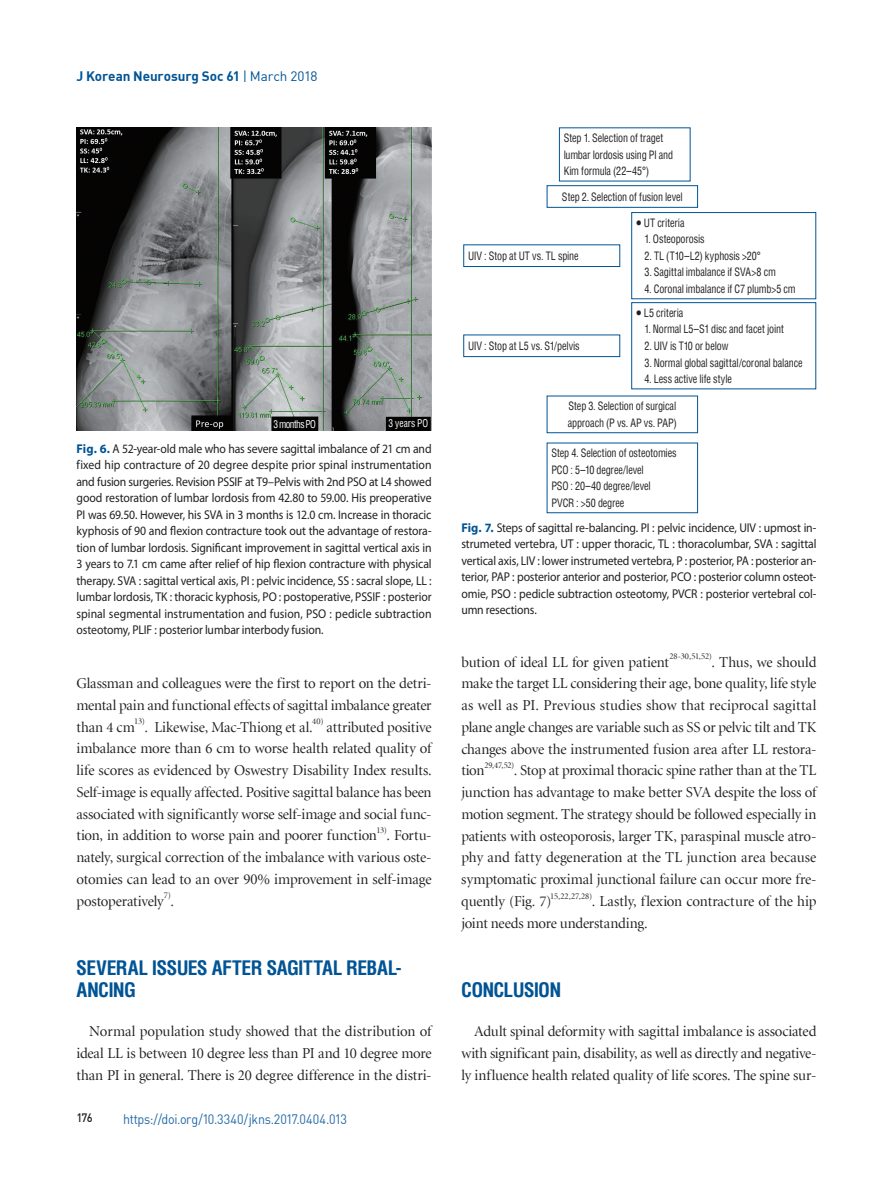
<style>
.page{position:relative;width:893px;height:1191px;background:#fff}
.page>*{position:absolute;margin:0;border:0;box-sizing:border-box;transform-origin:0 0}
.t1{font:700 condensed 19.5px/21.8px "Helvetica";letter-spacing:-.03em;color:#005495}
.t2{font:15px/21.8px "Minion LT Display";letter-spacing:-.01em;color:#231f20;text-align:justify}
.t3{font:13.5px "DIN";letter-spacing:-.02em;color:#2369a5;scale:.93 1}
.t4{font:700 13.5px "DIN";letter-spacing:-.005em;color:#005495}
.t5{font:12.75px/16.5px "Myriad Pro";letter-spacing:-.01em;color:#231f20;text-align:justify;scale:.92 1}
.t6{font:12px "Dinmed";color:#231f20;scale:.93 1}
.t7{font:condensed 11.25px/16.5px "Helvetica";letter-spacing:-.01em;color:#231f20;scale:.9 1}
.t8{font:condensed 10.5px "Helvetica";letter-spacing:-.05em;color:#fff;scale:.9 1}
.t9{font:8.7px "Minion LT Display";letter-spacing:-.015em;color:#231f20}
.s1{font-weight:400}
.s2{font-weight:700;color:#005495}
.s3{font-family:"Times New Roman";font-stretch:normal}
</style>
<div class="page">
<div style="left:631px;top:212px;width:185px;height:87px;border:1px solid #005495"></div>
<div style="left:631px;top:302px;width:185px;height:87px;border:1px solid #005495"></div>
<div style="left:547px;top:185px;width:151px;height:22px;border:1px solid #005495"></div>
<div style="left:547px;top:396px;width:151px;height:37px;border:1px solid #005495"></div>
<div style="left:463px;top:245px;width:157px;height:22px;border:1px solid #005495"></div>
<div style="left:463px;top:335px;width:157px;height:22px;border:1px solid #005495"></div>
<img style="left:77px;top:128px;width:355px;height:302px">
<p class="t4" style="left:76px;top:68px;width:243px">J Korean Neurosurg Soc 61 <span class="s1">| March 2018</span></p>
<p class="t8" style="left:273px;top:417px;width:49px">3 months PO</p>
<p class="t8" style="left:388px;top:417px;width:46px">3 years PO</p>
<p class="t5" style="left:77px;top:440px;width:388px"><span class="s2">Fig. 6.</span> A 52-year-old male who has severe sagittal imbalance of 21 cm and fixed hip contracture of 20 degree despite prior spinal instrumentation and fusion surgeries. Revision PSSIF at T9–Pelvis with 2nd PSO at L4 showed good restoration of lumbar lordosis from 42.80 to 59.00. His preoperative PI was 69.50. However, his SVA in 3 months is 12.0 cm. Increase in thoracic kyphosis of 90 and flexion contracture took out the advantage of restora&shy;tion of lumbar lordosis. Significant improvement in sagittal vertical axis in 3 years to 7.1 cm came after relief of hip flexion contracture with physical therapy. SVA : sagittal vertical axis, PI : pelvic incidence, SS : sacral slope, LL : lumbar lordosis, TK : thoracic kyphosis, PO : postoperative, PSSIF : posterior spinal segmental instrumentation and fusion, PSO : pedicle subtraction osteotomy, PLIF : posterior lumbar interbody fusion.</p>
<p class="t2" style="left:76px;top:673px;width:357px">Glassman and colleagues were the first to report on the detri&shy;mental pain and functional effects of sagittal imbalance greater than 4 cm</p>
<p class="t9" style="left:134px;top:717px;width:12px">13)</p>
<p class="t2" style="left:144px;top:716px;width:170px">. Likewise, Mac-Thiong et al.</p>
<p class="t9" style="left:312px;top:717px;width:13px">40)</p>
<p class="t2" style="left:76px;top:716px;width:357px;text-indent:250px">attributed positive imbalance more than 6 cm to worse health related quality of life scores as evidenced by Oswestry Disability Index results.<br>Self-image is equally affected. Positive sagittal balance has been associated with significantly worse self-image and social func&shy;tion, in addition to worse pain and poorer function</p>
<p class="t9" style="left:376px;top:826px;width:12px">13)</p>
<p class="t2" style="left:76px;top:825px;width:357px;text-indent:310px">. Fortu&shy;nately, surgical correction of the imbalance with various oste&shy;otomies can lead to an over 90% improvement in self-image postoperatively .</p>
<p class="t9" style="left:164px;top:891px;width:9px">7)</p>
<p class="t1" style="left:76px;top:956px;width:327px">SEVERAL ISSUES AFTER SAGITTAL REBAL-<br>ANCING</p>
<p class="t2" style="left:76px;top:1021px;width:357px;text-indent:13px">Normal population study showed that the distribution of ideal LL is between 10 degree less than PI and 10 degree more than PI in general. There is 20 degree difference in the distri-</p>
<p class="t6" style="left:76px;top:1109px;width:19px">176</p>
<p class="t3" style="left:123px;top:1110px;width:242px">https://doi.org/10.3340/jkns.2017.0404.013</p>
<p class="t7" style="left:564px;top:130px;width:123px">Step 1. Selection of traget lumbar lordosis using PI and<br>Kim formula (22–45°)</p>
<p class="t7" style="left:636px;top:214px;width:55px"><span class="s3">●</span> UT criteria</p>
<p class="t7" style="left:644px;top:231px;width:68px">1. Osteoporosis</p>
<p class="t7" style="left:645px;top:247px;width:131px">2. TL (T10–L2) kyphosis &gt;20°</p>
<p class="t7" style="left:645px;top:264px;width:147px">3. Sagittal imbalance if SVA&gt;8 cm</p>
<p class="t7" style="left:645px;top:280px;width:169px">4. Coronal imbalance if C7 plumb&gt;5 cm</p>
<p class="t7" style="left:636px;top:304px;width:54px"><span class="s3">●</span> L5 criteria</p>
<p class="t7" style="left:644px;top:321px;width:157px">1. Normal L5–S1 disc and facet joint</p>
<p class="t7" style="left:645px;top:337px;width:95px">2. UIV is T10 or below</p>
<p class="t7" style="left:645px;top:354px;width:177px">3. Normal global sagittal/coronal balance</p>
<p class="t7" style="left:645px;top:370px;width:99px">4. Less active life style</p>
<p class="t7" style="left:562px;top:188px;width:136px">Step 2. Selection of fusion level</p>
<p class="t7" style="left:468px;top:247px;width:124px">UIV : Stop at UT vs. TL spine</p>
<p class="t7" style="left:468px;top:337px;width:126px">UIV : Stop at L5 vs. S1/pelvis</p>
<p class="t7" style="left:568px;top:398px;width:123px">Step 3. Selection of surgical approach (P vs. AP vs. PAP)</p>
<p class="t7" style="left:551px;top:445px;width:141px">Step 4. Selection of osteotomies<br>PCO : 5–10 degree/level<br>PSO : 20–40 degree/level<br>PVCR : &gt;50 degree</p>
<p class="t5" style="left:461px;top:519px;width:387px"><span class="s2">Fig. 7.</span> Steps of sagittal re-balancing. PI : pelvic incidence, UIV : upmost in&shy;strumeted vertebra, UT : upper thoracic, TL : thoracolumbar, SVA : sagittal vertical axis, LIV : lower instrumeted vertebra, P : posterior, PA : posterior an&shy;terior, PAP : posterior anterior and posterior, PCO : posterior column osteot&shy;omie, PSO : pedicle subtraction osteotomy, PVCR : posterior vertebral col&shy;umn resections.</p>
<p class="t2" style="left:461px;top:651px;width:209px">bution of ideal LL for given patient</p>
<p class="t9" style="left:669px;top:652px;width:44px">28-30,51,52)</p>
<p class="t2" style="left:461px;top:651px;width:357px;text-indent:250px">. Thus, we should make the target LL considering their age, bone quality, life style as well as PI. Previous studies show that reciprocal sagittal plane angle changes are variable such as SS or pelvic tilt and TK changes above the instrumented fusion area after LL restora&shy;tion</p>
<p class="t9" style="left:484px;top:761px;width:31px">29,47,52)</p>
<p class="t2" style="left:461px;top:760px;width:357px;text-indent:53px">. Stop at proximal thoracic spine rather than at the TL junction has advantage to make better SVA despite the loss of motion segment. The strategy should be followed especially in patients with osteoporosis, larger TK, paraspinal muscle atro&shy;phy and fatty degeneration at the TL junction area because symptomatic proximal junctional failure can occur more fre&shy;quently (Fig. 7)</p>
<p class="t9" style="left:550px;top:891px;width:44px">15,22,27,28)</p>
<p class="t2" style="left:461px;top:891px;width:357px;text-indent:130px">. Lastly, flexion contracture of the hip joint needs more understanding.</p>
<p class="t1" style="left:461px;top:978px;width:102px">CONCLUSION</p>
<p class="t2" style="left:461px;top:1021px;width:357px;text-indent:13px">Adult spinal deformity with sagittal imbalance is associated with significant pain, disability, as well as directly and negative&shy;ly influence health related quality of life scores. The spine sur-</p>
</div>
